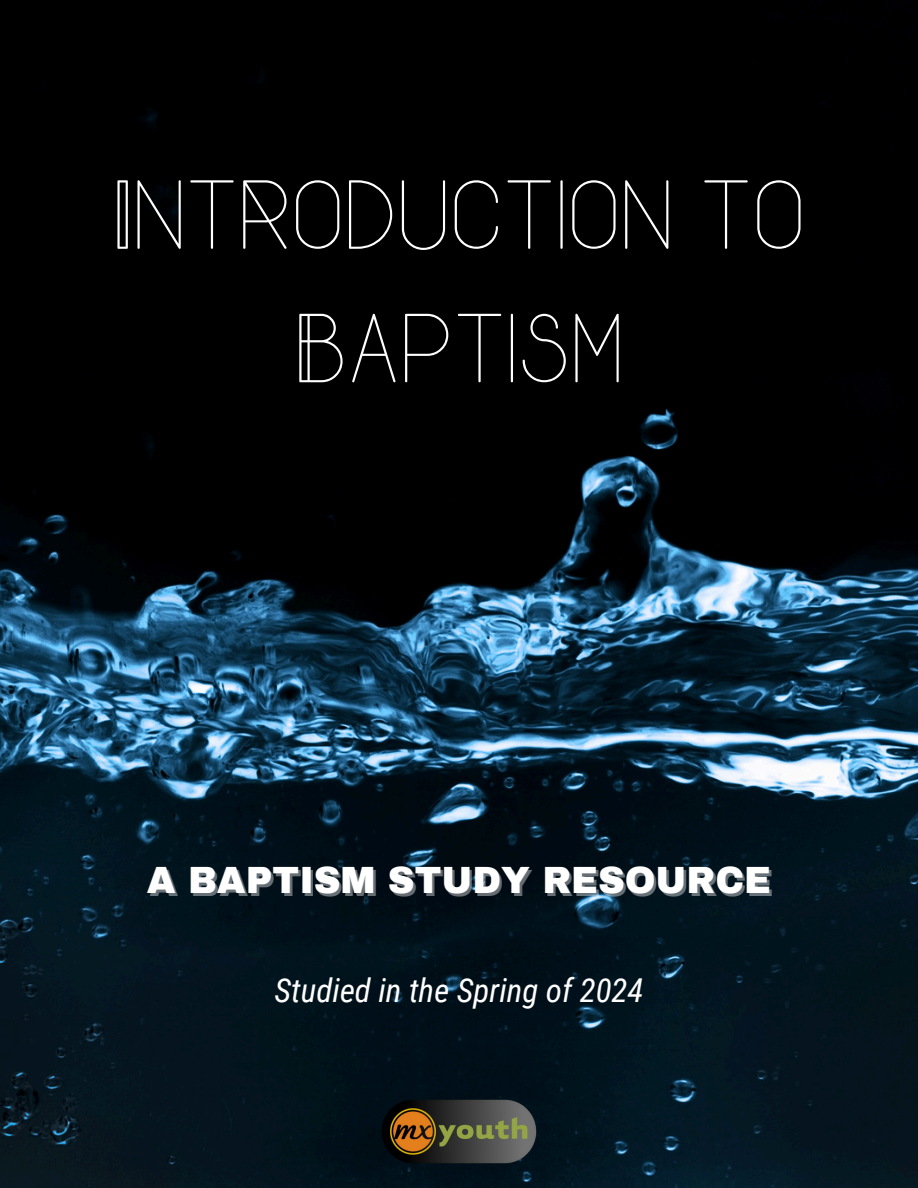
<style>
.page{position:relative;width:918px;height:1188px;background:#fff}
.page>*{position:absolute;margin:0;border:0;box-sizing:border-box;transform-origin:0 0}
.t1{font:96.3px/133.5px "Komorebi";color:#fff;text-align:center}
.t2{font:900 37.05px "Archivo";color:#fff}
.t3{font:italic 33px "Roboto Condensed";color:#fff}
</style>
<div class="page">
<img style="left:0;top:0;width:918px;height:1188px">
<img style="left:368px;top:1099px;width:182px;height:64px">
<h1 class="t1" style="left:113px;top:147px;width:694px">INTRODUCTION TO<br>BAPTISM</h1>
<p class="t2" style="left:147px;top:860px;width:626px">A BAPTISM STUDY RESOURCE</p>
<p class="t3" style="left:274px;top:972px;width:370px">Studied in the Spring of 2024</p>
</div>
